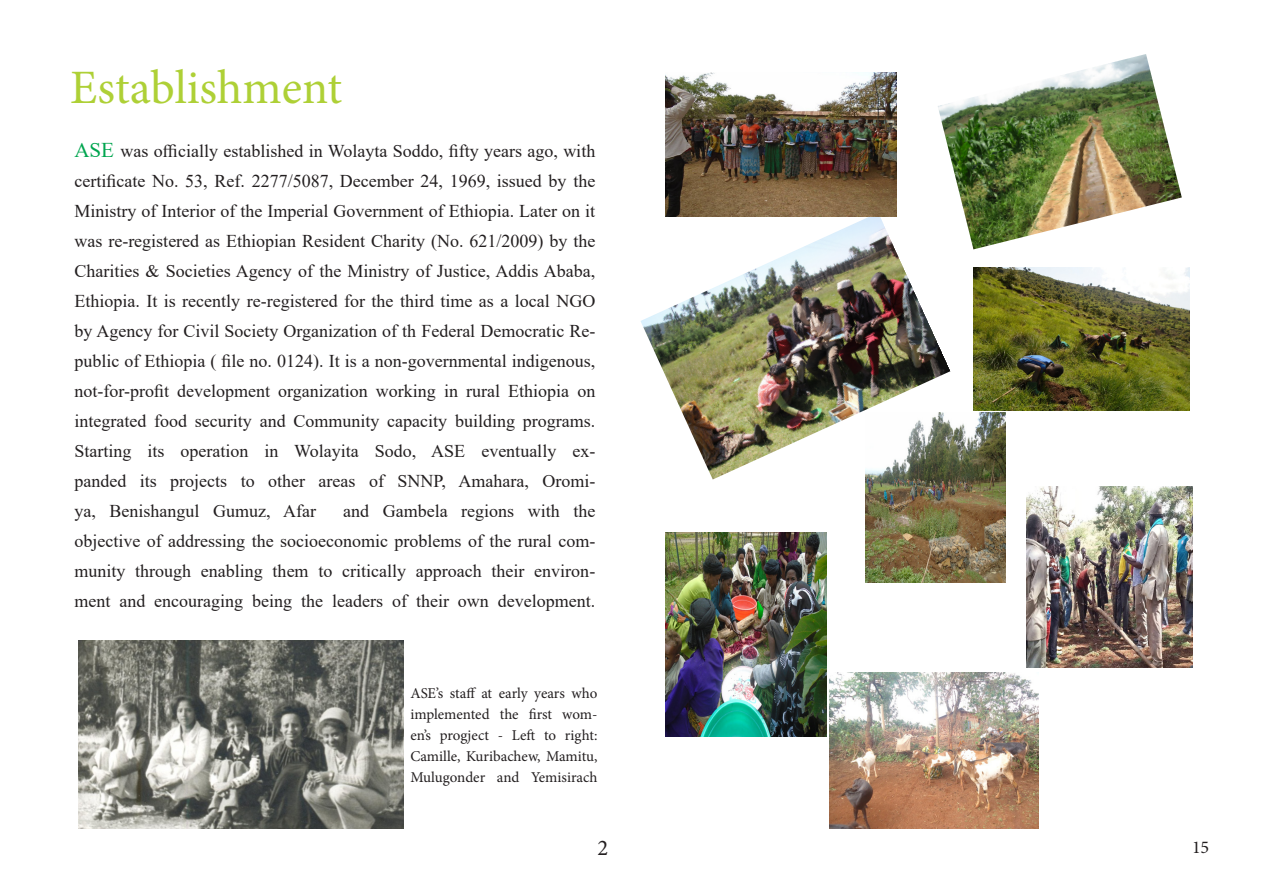
<style>
.page{position:relative;width:1263px;height:893px;background:#fff}
.page>*{position:absolute;margin:0;border:0;box-sizing:border-box;transform-origin:0 0}
.t1{font:48px "Minion Pro";letter-spacing:-.005em;color:#aed036}
.t2{font:22.5px "Minion Pro";color:#231f20}
.t3{font:18px/30px "Times New Roman";color:#231f20;text-align:justify}
.t4{font:18px "Minion Pro";color:#231f20}
.t5{font:15px/21px "Minion Pro";color:#231f20;text-align:justify}
.s1{font-size:21px;color:#00a54f}
</style>
<div class="page">
<img style="left:641px;top:217px;width:309px;height:262px">
<img style="left:938px;top:54px;width:244px;height:195px">
<img style="left:1027px;top:487px;width:165px;height:181px">
<img style="left:665px;top:72px;width:232px;height:145px">
<img style="left:865px;top:412px;width:140px;height:171px">
<img style="left:973px;top:267px;width:216px;height:144px">
<img style="left:665px;top:532px;width:162px;height:205px">
<img style="left:829px;top:672px;width:209px;height:156px">
<img style="left:79px;top:640px;width:324px;height:188px">
<p class="t1" style="left:70px;top:55px;width:273px">Establishment</p>
<p class="t3" style="left:74px;top:135px;width:522px"><span class="s1">ASE</span> was officially established in Wolayta Soddo, fifty years ago, with certificate No. 53, Ref. 2277/5087, December 24, 1969, issued by the Ministry of Interior of the Imperial Government of Ethiopia. Later on it was re-registered as Ethiopian Resident Charity (No. 621/2009) by the Charities &amp; Societies Agency of the Ministry of Justice, Addis Ababa, Ethiopia. It is recently re-registered for the third time as a local NGO by Agency for Civil Society Organization of th Federal Democratic Re&shy;public of Ethiopia ( file no. 0124). It is a non-governmental indigenous, not-for-profit development organization working in rural Ethiopia on integrated food security and Community capacity building programs.</p>
<p class="t3" style="left:74px;top:435px;width:522px">Starting its operation in Wolayita Sodo, ASE eventually ex&shy;panded its projects to other areas of SNNP, Amahara, Oromi&shy;ya, Benishangul Gumuz, Afar</p>
<p class="t3" style="left:74px;top:495px;width:522px;text-indent:269px">and Gambela regions with the objective of addressing the socioeconomic problems of the rural com&shy;munity through enabling them to critically approach their environ&shy;ment and encouraging being the leaders of their own development.</p>
<p class="t5" style="left:410px;top:682px;width:189px">ASE’s staff at early years who implemented the first wom&shy;en’s progject - Left to right:<br>Camille, Kuribachew, Mamitu, Mulugonder and Yemisirach</p>
<p class="t2" style="left:597px;top:833px;width:12px">2</p>
<p class="t4" style="left:1192px;top:836px;width:19px">15</p>
</div>
